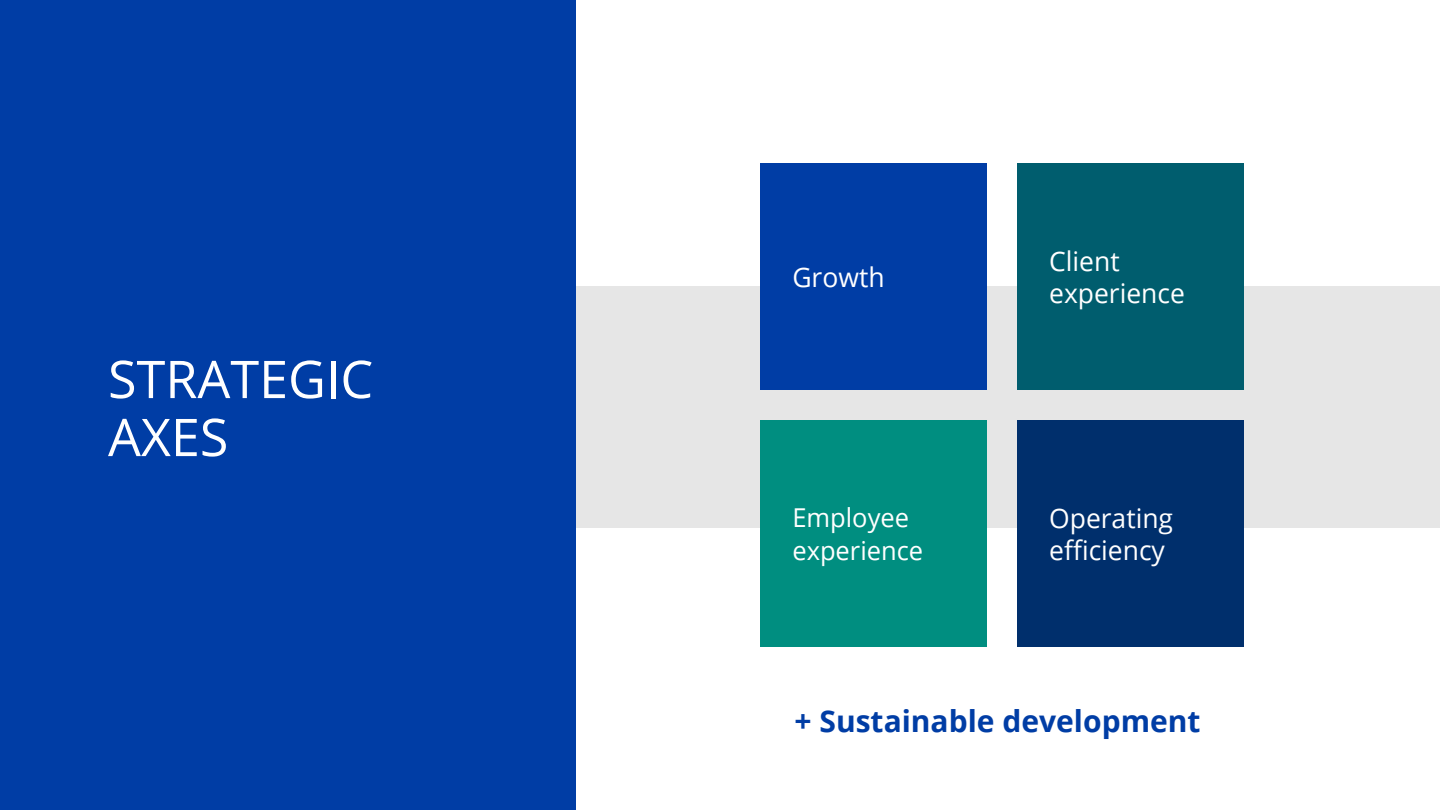
<style>
.page{position:relative;width:1440px;height:810px;background:#fff}
.page>*{position:absolute;margin:0;border:0;box-sizing:border-box;transform-origin:0 0}
.Texte_courant{font:52px/58px "Open Sans";color:#fff}
.t1{font:700 30px "Open Sans";color:#003da5}
.t2{font:27px/32.4px "Open Sans";color:#fff}
.t3{font:26px/32.4px "Open Sans";color:#fff}
</style>
<div class="page">
<div style="left:0;top:286px;width:1440px;height:242px;background:#e6e6e6"></div>
<div style="left:760px;top:163px;width:227px;height:227px;background:#003da5"></div>
<div style="left:1017px;top:163px;width:226px;height:227px;background:#005d6e"></div>
<div style="left:1017px;top:420px;width:226px;height:227px;background:#002f6c"></div>
<div style="left:760px;top:420px;width:227px;height:227px;background:#008e80"></div>
<div style="left:0;top:0;width:576px;height:810px;background:#003da5"></div>
<p class="Texte_courant" style="left:108px;top:349px;width:267px">STRATEGIC<br>AXES</p>
<p class="t2" style="left:792px;top:260px;width:94px">Growth</p>
<p class="t3" style="left:792px;top:501px;width:132px">Employee experience</p>
<p class="t2" style="left:1049px;top:244px;width:137px">Client experience</p>
<p class="t2" style="left:1049px;top:501px;width:125px">Operating efficiency</p>
<p class="t1" style="left:795px;top:700px;width:408px">+ Sustainable development</p>
</div>
